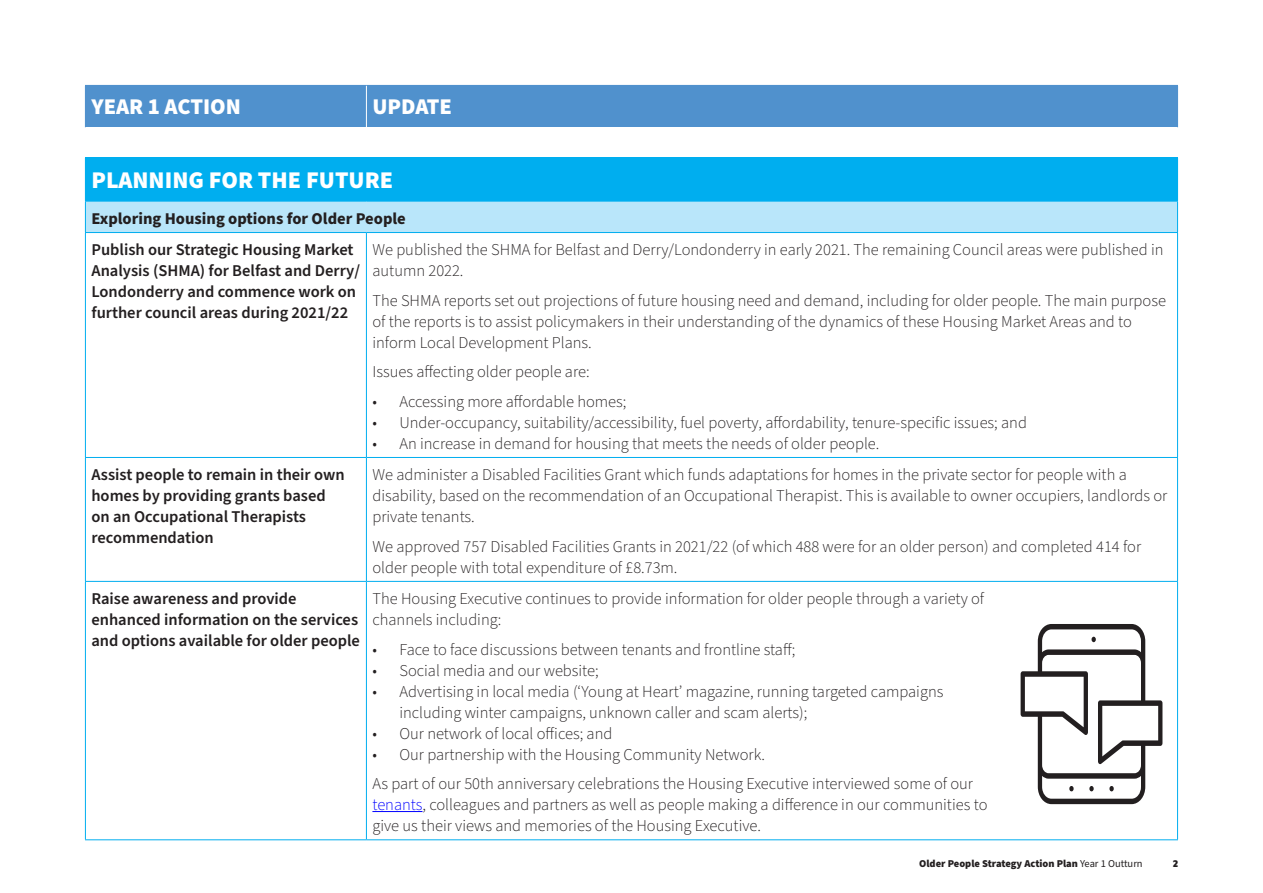
<style>
.page{position:relative;width:1263px;height:893px;background:#fff}
.page>*{position:absolute;margin:0;border:0;box-sizing:border-box;transform-origin:0 0}
.t1{font:900 24px "Source Sans Pro";color:#fff}
.t2{font:900 22.5px "Source Sans Pro";color:#fff}
.t3{font:300 16.5px/21px "Source Sans Pro";color:#231f20}
.t4{font:600 16.5px/21px "Source Sans Pro";color:#231f20}
.t5{font:700 16.5px "Source Sans Pro";color:#231f20}
.t6{font:900 10.5px "Source Sans Pro";color:#231f20}
.t7{font:700 10.5px "Program OT";color:#231f20}
.s1{color:#00f}
.s2{font-weight:400}
</style>
<div class="page">
<div style="left:85px;top:85px;width:281px;height:42px;background:#5091cd"></div>
<div style="left:366px;top:85px;width:811px;height:42px;background:#5091cd"></div>
<div style="left:85px;top:158px;width:1092px;height:43px;background:#00aeef"></div>
<div style="left:85px;top:201px;width:1092px;height:32px;background:#b9e6fa"></div>
<hr style="left:85px;top:201px;width:281px;height:1px;background:#00aeef">
<hr style="left:85px;top:201px;width:1px;height:31px;background:#00aeef">
<hr style="left:366px;top:201px;width:812px;height:1px;background:#00aeef">
<hr style="left:1177px;top:201px;width:1px;height:31px;background:#00aeef">
<hr style="left:85px;top:232px;width:281px;height:1px;background:#00aeef">
<hr style="left:85px;top:233px;width:1px;height:224px;background:#00aeef">
<hr style="left:366px;top:232px;width:812px;height:1px;background:#00aeef">
<hr style="left:366px;top:233px;width:1px;height:224px;background:#00aeef">
<hr style="left:1177px;top:233px;width:1px;height:224px;background:#00aeef">
<hr style="left:85px;top:457px;width:281px;height:1px;background:#00aeef">
<hr style="left:85px;top:458px;width:1px;height:123px;background:#00aeef">
<hr style="left:366px;top:457px;width:812px;height:1px;background:#00aeef">
<hr style="left:366px;top:458px;width:1px;height:123px;background:#00aeef">
<hr style="left:1177px;top:458px;width:1px;height:123px;background:#00aeef">
<hr style="left:85px;top:581px;width:281px;height:1px;background:#00aeef">
<hr style="left:85px;top:582px;width:1px;height:257px;background:#00aeef">
<hr style="left:366px;top:581px;width:812px;height:1px;background:#00aeef">
<hr style="left:366px;top:582px;width:1px;height:257px;background:#00aeef">
<hr style="left:1177px;top:582px;width:1px;height:257px;background:#00aeef">
<hr style="left:85px;top:839px;width:281px;height:1px;background:#00aeef">
<hr style="left:366px;top:839px;width:812px;height:1px;background:#00aeef">
<hr style="left:1177px;top:158px;width:1px;height:43px;background:#00aeef">
<hr style="left:366px;top:85px;width:812px;height:1px;background:#5091cd">
<hr style="left:1177px;top:86px;width:1px;height:41px;background:#5091cd">
<hr style="left:366px;top:86px;width:1px;height:41px;background:#fff">
<hr style="left:372px;top:811px;width:50px;height:1px;background:#00f">
<svg style="left:1020px;top:624px;width:142px;height:180px"></svg>
<h2 class="t2" style="left:91px;top:91px;width:151px">YEAR 1 ACTION</h2>
<h2 class="t2" style="left:372px;top:91px;width:81px">UPDATE</h2>
<h1 class="t1" style="left:91px;top:164px;width:303px">PLANNING FOR THE FUTURE</h1>
<p class="t5" style="left:91px;top:207px;width:316px">Exploring Housing options for Older People</p>
<p class="t4" style="left:91px;top:240px;width:270px">Publish our Strategic Housing Market Analysis (SHMA) for Belfast and Derry/ Londonderry and commence work on further council areas during 2021/22</p>
<p class="t3" style="left:372px;top:240px;width:792px">We published the SHMA for Belfast and Derry/Londonderry in early 2021. The remaining Council areas were published in autumn 2022.</p>
<p class="t3" style="left:372px;top:290px;width:795px">The SHMA reports set out projections of future housing need and demand, including for older people. The main purpose of the reports is to assist policymakers in their understanding of the dynamics of these Housing Market Areas and to inform Local Development Plans.</p>
<p class="t3" style="left:372px;top:362px;width:219px">Issues affecting older people are:</p>
<p class="t3" style="left:372px;top:391px;width:256px">• Accessing more affordable homes;</p>
<p class="t3" style="left:372px;top:413px;width:656px">• Under-occupancy, suitability/accessibility, fuel poverty, affordability, tenure-specific issues; and</p>
<p class="t3" style="left:372px;top:434px;width:508px">• An increase in demand for housing that meets the needs of older people.</p>
<p class="t4" style="left:91px;top:465px;width:255px">Assist people to remain in their own homes by providing grants based on an Occupational Therapists recommendation</p>
<p class="t3" style="left:372px;top:465px;width:796px">We administer a Disabled Facilities Grant which funds adaptations for homes in the private sector for people with a disability, based on the recommendation of an Occupational Therapist. This is available to owner occupiers, landlords or private tenants.</p>
<p class="t3" style="left:372px;top:536px;width:770px">We approved 757 Disabled Facilities Grants in 2021/22 (of which 488 were for an older person) and completed 414 for older people with total expenditure of £8.73m.</p>
<p class="t4" style="left:91px;top:589px;width:270px">Raise awareness and provide enhanced information on the services and options available for older people</p>
<p class="t3" style="left:372px;top:589px;width:613px">The Housing Executive continues to provide information for older people through a variety of channels including:</p>
<p class="t3" style="left:372px;top:639px;width:424px">• Face to face discussions between tenants and frontline staff;</p>
<p class="t3" style="left:372px;top:660px;width:228px">• Social media and our website;</p>
<p class="t3" style="left:399px;top:681px;width:545px;text-indent:-27px">• Advertising in local media (‘Young at Heart’ magazine, running targeted campaigns including winter campaigns, unknown caller and scam alerts);</p>
<p class="t3" style="left:372px;top:723px;width:241px">• Our network of local offices; and</p>
<p class="t3" style="left:372px;top:740px;width:602px;line-height:29.5px">• Our partnership with the Housing Community Network.<br>As part of our 50th anniversary celebrations the Housing Executive interviewed some of our</p>
<p class="t3" style="left:372px;top:795px;width:617px"><span class="s1">tenants</span>, colleagues and partners as well as people making a difference in our communities to give us their views and memories of the Housing Executive.</p>
<p class="t6" style="left:919px;top:856px;width:225px">Older People Strategy Action Plan <span class="s2">Year 1 Outturn</span></p>
<p class="t7" style="left:1173px;top:857px;width:6px">2</p>
</div>
